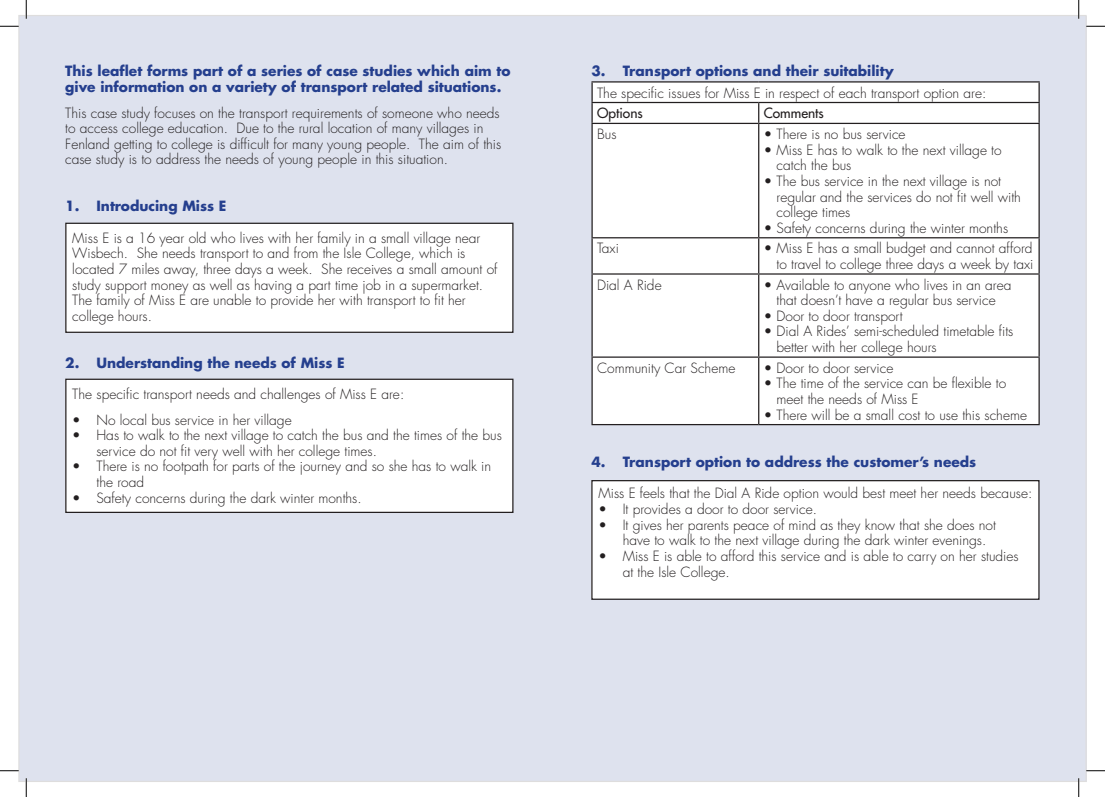
<style>
.page{position:relative;width:1105px;height:797px;background:#fff}
.page>*{position:absolute;margin:0;border:0;box-sizing:border-box;transform-origin:0 0}
.t1{font:300 13.75px/15.6px "Futura";color:#231f20}
.t2{font:700 13.75px/15.6px "Futura";color:#253f8e}
.t3{font:13.75px "Futura";color:#231f20}
</style>
<div class="page">
<div style="left:19px;top:16px;width:1067px;height:765px;background:#dee2ee"></div>
<div style="left:66px;top:223px;width:447px;height:109px;background:#fff"></div>
<div style="left:65px;top:223px;width:448px;height:110px;border:1px solid #231f20"></div>
<div style="left:66px;top:379px;width:447px;height:133px;background:#fff"></div>
<div style="left:65px;top:378px;width:448px;height:135px;border:1px solid #231f20"></div>
<div style="left:592px;top:480px;width:447px;height:119px;background:#fff"></div>
<div style="left:591px;top:480px;width:448px;height:120px;border:1px solid #231f20"></div>
<div style="left:593px;top:83px;width:445px;height:341px;background:#fff"></div>
<hr style="left:591px;top:81px;width:168px;height:2px;background:#231f20">
<svg style="left:591px;top:83px;width:2px;height:19px"></svg>
<hr style="left:759px;top:81px;width:281px;height:2px;background:#231f20">
<svg style="left:1038px;top:83px;width:2px;height:19px"></svg>
<hr style="left:591px;top:102px;width:168px;height:1px;background:#231f20">
<hr style="left:591px;top:103px;width:2px;height:20px;background:#231f20">
<hr style="left:759px;top:102px;width:281px;height:1px;background:#231f20">
<svg style="left:758px;top:103px;width:1px;height:20px"></svg>
<hr style="left:1038px;top:103px;width:2px;height:20px;background:#231f20">
<hr style="left:591px;top:123px;width:168px;height:1px;background:#231f20">
<hr style="left:591px;top:124px;width:2px;height:113px;background:#231f20">
<hr style="left:759px;top:123px;width:281px;height:1px;background:#231f20">
<hr style="left:758px;top:124px;width:1px;height:113px;background:#231f20">
<hr style="left:1038px;top:124px;width:2px;height:113px;background:#231f20">
<hr style="left:591px;top:237px;width:168px;height:1px;background:#231f20">
<hr style="left:591px;top:238px;width:2px;height:35px;background:#231f20">
<hr style="left:759px;top:237px;width:281px;height:1px;background:#231f20">
<hr style="left:758px;top:238px;width:1px;height:35px;background:#231f20">
<hr style="left:1038px;top:238px;width:2px;height:35px;background:#231f20">
<hr style="left:591px;top:273px;width:168px;height:1px;background:#231f20">
<hr style="left:591px;top:274px;width:2px;height:82px;background:#231f20">
<hr style="left:759px;top:273px;width:281px;height:1px;background:#231f20">
<hr style="left:758px;top:274px;width:1px;height:82px;background:#231f20">
<hr style="left:1038px;top:274px;width:2px;height:82px;background:#231f20">
<hr style="left:591px;top:356px;width:168px;height:2px;background:#231f20">
<hr style="left:591px;top:358px;width:2px;height:66px;background:#231f20">
<hr style="left:759px;top:356px;width:281px;height:2px;background:#231f20">
<hr style="left:758px;top:358px;width:1px;height:66px;background:#231f20">
<hr style="left:1038px;top:358px;width:2px;height:66px;background:#231f20">
<hr style="left:591px;top:424px;width:168px;height:1px;background:#231f20">
<hr style="left:759px;top:424px;width:281px;height:1px;background:#231f20">
<svg style="left:0;top:25px;width:19px;height:2px"></svg>
<svg style="left:1086px;top:25px;width:19px;height:2px"></svg>
<svg style="left:0;top:770px;width:19px;height:1px"></svg>
<svg style="left:1086px;top:770px;width:19px;height:1px"></svg>
<svg style="left:25px;top:0;width:2px;height:19px"></svg>
<svg style="left:25px;top:778px;width:2px;height:19px"></svg>
<svg style="left:1078px;top:0;width:1px;height:19px"></svg>
<svg style="left:1078px;top:778px;width:1px;height:19px"></svg>
<p class="t2" style="left:65px;top:63px;width:447px">This leaflet forms part of a series of case studies which aim to give information on a variety of transport related situations.</p>
<p class="t1" style="left:65px;top:105px;width:436px">This case study focuses on the transport requirements of someone who needs to access college education. Due to the rural location of many villages in</p>
<p class="t1" style="left:65px;top:136px;width:438px">Fenland getting to college is difficult for many young people. The aim of this case study is to address the needs of young people in this situation.</p>
<p class="t2" style="left:65px;top:198px;width:163px">1. Introducing Miss E</p>
<p class="t1" style="left:72px;top:230px;width:410px">Miss E is a 16 year old who lives with her family in a small village near<br>Wisbech. She needs transport to and from the Isle College, which is</p>
<p class="t1" style="left:72px;top:261px;width:427px">located 7 miles away, three days a week. She receives a small amount of study support money as well as having a part time job in a supermarket.<br>The family of Miss E are unable to provide her with transport to fit her</p>
<p class="t1" style="left:72px;top:308px;width:81px">college hours.</p>
<p class="t2" style="left:65px;top:354px;width:281px">2. Understanding the needs of Miss E</p>
<p class="t1" style="left:72px;top:386px;width:333px">The specific transport needs and challenges of Miss E are:</p>
<p class="t1" style="left:72px;top:412px;width:221px">• No local bus service in her village</p>
<p class="t1" style="left:96px;top:427px;width:407px;text-indent:-24px">• Has to walk to the next village to catch the bus and the times of the bus service do not fit very well with her college times.</p>
<p class="t1" style="left:96px;top:459px;width:396px;text-indent:-24px">• There is no footpath for parts of the journey and so she has to walk in the road</p>
<p class="t1" style="left:72px;top:490px;width:291px">• Safety concerns during the dark winter months.</p>
<p class="t2" style="left:591px;top:63px;width:304px">3. Transport options and their suitability</p>
<p class="t1" style="left:597px;top:85px;width:391px">The specific issues for Miss E in respect of each transport option are:</p>
<p class="t3" style="left:597px;top:104px;width:47px">Options</p>
<p class="t3" style="left:764px;top:104px;width:62px">Comments</p>
<p class="t1" style="left:597px;top:126px;width:21px">Bus</p>
<p class="t1" style="left:764px;top:126px;width:143px">• There is no bus service</p>
<p class="t1" style="left:764px;top:142px;width:239px">• Miss E has to walk to the next village to</p>
<p class="t1" style="left:776px;top:158px;width:76px">catch the bus</p>
<p class="t1" style="left:764px;top:173px;width:239px">• The bus service in the next village is not</p>
<p class="t1" style="left:776px;top:189px;width:246px">regular and the services do not fit well with</p>
<p class="t1" style="left:776px;top:204px;width:75px">college times</p>
<p class="t1" style="left:764px;top:220px;width:246px">• Safety concerns during the winter months</p>
<p class="t1" style="left:597px;top:241px;width:23px">Taxi</p>
<p class="t1" style="left:764px;top:241px;width:270px">• Miss E has a small budget and cannot afford</p>
<p class="t1" style="left:776px;top:256px;width:258px">to travel to college three days a week by taxi</p>
<p class="t1" style="left:597px;top:277px;width:66px">Dial A Ride</p>
<p class="t1" style="left:764px;top:277px;width:249px">• Available to anyone who lives in an area</p>
<p class="t1" style="left:776px;top:292px;width:221px">that doesn’t have a regular bus service</p>
<p class="t1" style="left:764px;top:308px;width:140px">• Door to door transport</p>
<p class="t1" style="left:764px;top:324px;width:251px">• Dial A Rides’ semi-scheduled timetable fits</p>
<p class="t1" style="left:776px;top:339px;width:162px">better with her college hours</p>
<p class="t1" style="left:597px;top:360px;width:140px">Community Car Scheme</p>
<p class="t1" style="left:764px;top:360px;width:131px">• Door to door service</p>
<p class="t1" style="left:764px;top:375px;width:244px">• The time of the service can be flexible to</p>
<p class="t1" style="left:776px;top:391px;width:144px">meet the needs of Miss E</p>
<p class="t1" style="left:764px;top:407px;width:265px">• There will be a small cost to use this scheme</p>
<p class="t2" style="left:591px;top:454px;width:386px">4. Transport option to address the customer’s needs</p>
<p class="t1" style="left:598px;top:485px;width:435px">Miss E feels that the Dial A Ride option would best meet her needs because:</p>
<p class="t1" style="left:598px;top:501px;width:220px">• It provides a door to door service.</p>
<p class="t1" style="left:623px;top:517px;width:375px;text-indent:-24px">• It gives her parents peace of mind as they know that she does not have to walk to the next village during the dark winter evenings.</p>
<p class="t1" style="left:623px;top:548px;width:397px;text-indent:-24px">• Miss E is able to afford this service and is able to carry on her studies at the Isle College.</p>
</div>
